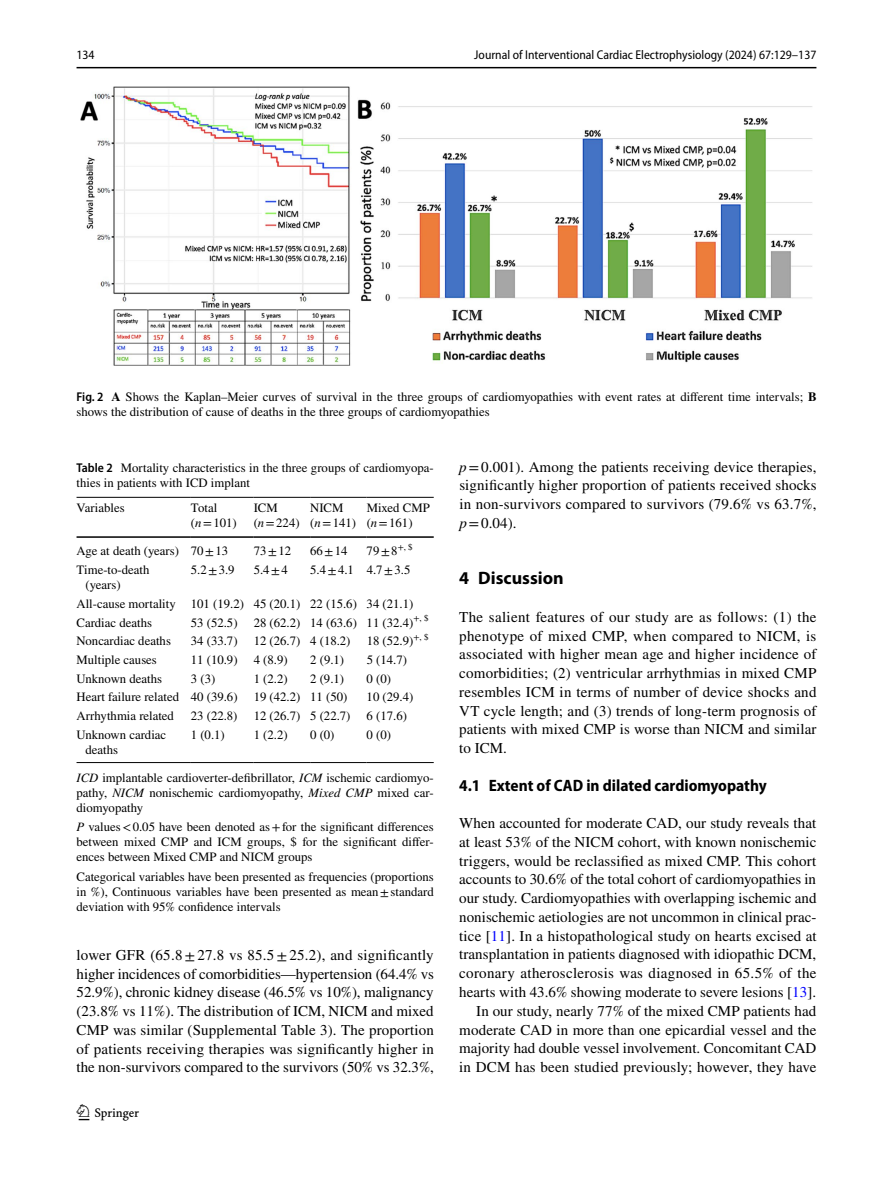
<style>
.page{position:relative;width:893px;height:1187px;background:#fff}
.page>*{position:absolute;margin:0;border:0;box-sizing:border-box;transform-origin:0 0}
.t1{font:22.5px "Springnew Regular 2";color:#000}
.t2{font:700 18px "Myriad Pro";color:#000}
.t3{font:700 semi-condensed 16.5px "Myriad Pro";color:#000}
.t4{font:15px/18.8px "STIX";letter-spacing:.005em;color:#000;text-align:justify}
.t5{font:12.75px/15px "STIX";color:#000}
.t6{font:semi-condensed 12.75px "Myriad Pro";color:#000}
.s1{font-family:"Myriad Pro";font-weight:600;font-stretch:semi-condensed}
.s2{font-weight:700}
.s3{font-style:italic}
.s4{color:#00f}
</style>
<div class="page">
<hr style="left:77px;top:67px;width:739px;height:1px;background:#000">
<img style="left:81px;top:87px;width:731px;height:279px">
<hr style="left:77px;top:497px;width:114px;height:1px;background:#000">
<hr style="left:77px;top:536px;width:114px;height:1px;background:#000">
<hr style="left:191px;top:497px;width:63px;height:1px;background:#000">
<hr style="left:191px;top:536px;width:63px;height:1px;background:#000">
<hr style="left:254px;top:497px;width:56px;height:1px;background:#000">
<hr style="left:254px;top:536px;width:56px;height:1px;background:#000">
<hr style="left:310px;top:497px;width:57px;height:1px;background:#000">
<hr style="left:310px;top:536px;width:57px;height:1px;background:#000">
<hr style="left:367px;top:497px;width:67px;height:1px;background:#000">
<hr style="left:367px;top:536px;width:67px;height:1px;background:#000">
<hr style="left:77px;top:762px;width:114px;height:1px;background:#000">
<hr style="left:191px;top:762px;width:63px;height:1px;background:#000">
<hr style="left:254px;top:762px;width:56px;height:1px;background:#000">
<hr style="left:310px;top:762px;width:57px;height:1px;background:#000">
<hr style="left:367px;top:762px;width:67px;height:1px;background:#000">
<p class="t6" style="left:77px;top:48px;width:20px">134</p>
<p class="t6" style="left:474px;top:48px;width:344px">Journal of Interventional Cardiac Electrophysiology (2024) 67:129–137</p>
<p class="t5" style="left:77px;top:390px;width:741px"><span class="s1">Fig. 2</span> <span class="s2">A</span> Shows the Kaplan–Meier curves of survival in the three groups of cardiomyopathies with event rates at different time intervals; <span class="s2">B </span>shows the distribution of cause of deaths in the three groups of cardiomyopathies</p>
<p class="t5" style="left:77px;top:461px;width:359px"><span class="s1">Table 2</span> Mortality characteristics in the three groups of cardiomyopa&shy;thies in patients with ICD implant</p>
<p class="t5" style="left:77px;top:501px;width:50px">Variables</p>
<p class="t5" style="left:191px;top:501px;width:47px">Total (<span class="s3">n</span>=101)</p>
<p class="t5" style="left:254px;top:501px;width:47px">ICM (<span class="s3">n</span>=224)</p>
<p class="t5" style="left:310px;top:501px;width:47px">NICM (<span class="s3">n</span>=141)</p>
<p class="t5" style="left:367px;top:501px;width:65px">Mixed CMP (<span class="s3">n</span>=161)</p>
<p class="t5" style="left:77px;top:544px;width:153px">Age at death (years) 70±13</p>
<p class="t5" style="left:254px;top:544px;width:39px">73±12</p>
<p class="t5" style="left:310px;top:544px;width:39px">66±14</p>
<p class="t5" style="left:367px;top:544px;width:48px">79± -8<sup>+,</sup> <sup>$</sup></p>
<p class="t5" style="left:86px;top:563px;width:65px;text-indent:-9px">Time-to-death (years)</p>
<p class="t5" style="left:191px;top:563px;width:45px">5.2±3.9</p>
<p class="t5" style="left:254px;top:563px;width:36px">5.4±4</p>
<p class="t5" style="left:310px;top:563px;width:102px">5.4±4.1 4.7±3.5</p>
<p class="t5" style="left:77px;top:595px;width:338px;line-height:18.8px">All-cause mortality 101 (19.2) 45 (20.1) 22 (15.6) 34 (21.1)<br>Cardiac deaths</p>
<p class="t5" style="left:191px;top:615px;width:48px">53 (52.5)</p>
<p class="t5" style="left:254px;top:615px;width:176px">28 (62.2) 14 (63.6) 11 (32.4)<sup>+,</sup> <sup>$</sup></p>
<p class="t5" style="left:77px;top:634px;width:96px">Noncardiac deaths</p>
<p class="t5" style="left:191px;top:634px;width:48px">34 (33.7)</p>
<p class="t5" style="left:254px;top:634px;width:98px">12 (26.7) 4 (18.2)</p>
<p class="t5" style="left:367px;top:634px;width:63px">18 (52.9)<sup>+,</sup> <sup>$</sup></p>
<p class="t5" style="left:77px;top:653px;width:82px">Multiple causes</p>
<p class="t5" style="left:191px;top:653px;width:48px">11 (10.9)</p>
<p class="t5" style="left:254px;top:653px;width:35px">4 (8.9)</p>
<p class="t5" style="left:310px;top:653px;width:35px">2 (9.1)</p>
<p class="t5" style="left:367px;top:653px;width:42px">5 (14.7)</p>
<p class="t5" style="left:77px;top:671px;width:87px">Unknown deaths</p>
<p class="t5" style="left:191px;top:671px;width:26px">3 (3)</p>
<p class="t5" style="left:254px;top:671px;width:35px">1 (2.2)</p>
<p class="t5" style="left:310px;top:671px;width:35px">2 (9.1)</p>
<p class="t5" style="left:367px;top:671px;width:26px">0 (0)</p>
<p class="t5" style="left:77px;top:690px;width:163px">Heart failure related 40 (39.6)</p>
<p class="t5" style="left:254px;top:690px;width:95px">19 (42.2) 11 (50)</p>
<p class="t5" style="left:367px;top:690px;width:48px">10 (29.4)</p>
<p class="t5" style="left:76px;top:709px;width:99px">Arrhythmia related</p>
<p class="t5" style="left:191px;top:709px;width:48px">23 (22.8)</p>
<p class="t5" style="left:254px;top:709px;width:98px">12 (26.7) 5 (22.7)</p>
<p class="t5" style="left:367px;top:709px;width:42px">6 (17.6)</p>
<p class="t5" style="left:85px;top:728px;width:82px;text-indent:-9px">Unknown cardiac deaths</p>
<p class="t5" style="left:191px;top:728px;width:35px">1 (0.1)</p>
<p class="t5" style="left:254px;top:728px;width:35px">1 (2.2)</p>
<p class="t5" style="left:310px;top:728px;width:26px">0 (0)</p>
<p class="t5" style="left:367px;top:728px;width:26px">0 (0)</p>
<p class="t5" style="left:77px;top:771px;width:359px;text-align:justify"><span class="s3">ICD</span> implantable cardioverter-defibrillator, <span class="s3">ICM</span> ischemic cardiomyo&shy;pathy, <span class="s3">NICM</span> nonischemic cardiomyopathy, <span class="s3">Mixed CMP</span> mixed car&shy;diomyopathy</p>
<p class="t5" style="left:77px;top:820px;width:359px;text-align:justify"><span class="s3">P</span> values&lt;0.05 have been denoted as+for the significant differences between mixed CMP and ICM groups, $ for the significant differ&shy;ences between Mixed CMP and NICM groups</p>
<p class="t5" style="left:77px;top:869px;width:359px;text-align:justify">Categorical variables have been presented as frequencies (proportions in %), Continuous variables have been presented as mean±standard deviation with 95% confidence intervals</p>
<p class="t4" style="left:77px;top:946px;width:359px">lower GFR (65.8±27.8 vs 85.5±25.2), and significantly higher incidences of comorbidities—hypertension (64.4% vs 52.9%), chronic kidney disease (46.5% vs 10%), malignancy (23.8% vs 11%). The distribution of ICM, NICM and mixed CMP was similar (Supplemental Table 3). The proportion of patients receiving therapies was significantly higher in the non-survivors compared to the survivors (50% vs 32.3%,</p>
<h1 class="t1" style="left:79px;top:1104px;width:62px">1 3</h1>
<p class="t4" style="left:459px;top:458px;width:359px"><span class="s3">p</span>=0.001). Among the patients receiving device therapies, significantly higher proportion of patients received shocks in non-survivors compared to survivors (79.6% vs 63.7%, <span class="s3">p</span>=0.04).</p>
<p class="t2" style="left:459px;top:566px;width:106px">4 Discussion</p>
<p class="t4" style="left:459px;top:608px;width:359px">The salient features of our study are as follows: (1) the phenotype of mixed CMP, when compared to NICM, is associated with higher mean age and higher incidence of comorbidities; (2) ventricular arrhythmias in mixed CMP resembles ICM in terms of number of device shocks and VT cycle length; and (3) trends of long-term prognosis of patients with mixed CMP is worse than NICM and similar to ICM.</p>
<p class="t3" style="left:459px;top:775px;width:309px">4.1 Extent of CAD in dilated cardiomyopathy</p>
<p class="t4" style="left:459px;top:814px;width:359px;text-align:right">When accounted for moderate CAD, our study reveals that at least 53% of the NICM cohort, with known nonischemic triggers, would be reclassified as mixed CMP. This cohort accounts to 30.6% of the total cohort of cardiomyopathies in our study. Cardiomyopathies with overlapping ischemic and nonischemic aetiologies are not uncommon in clinical prac&shy;tice [<span class="s4">11</span>]. In a histopathological study on hearts excised at transplantation in patients diagnosed with idiopathic DCM, coronary atherosclerosis was diagnosed in 65.5% of the hearts with 43.6% showing moderate to severe lesions [<span class="s4">13</span>].<br>In our study, nearly 77% of the mixed CMP patients had moderate CAD in more than one epicardial vessel and the majority had double vessel involvement. Concomitant CAD in DCM has been studied previously; however, they have</p>
</div>
